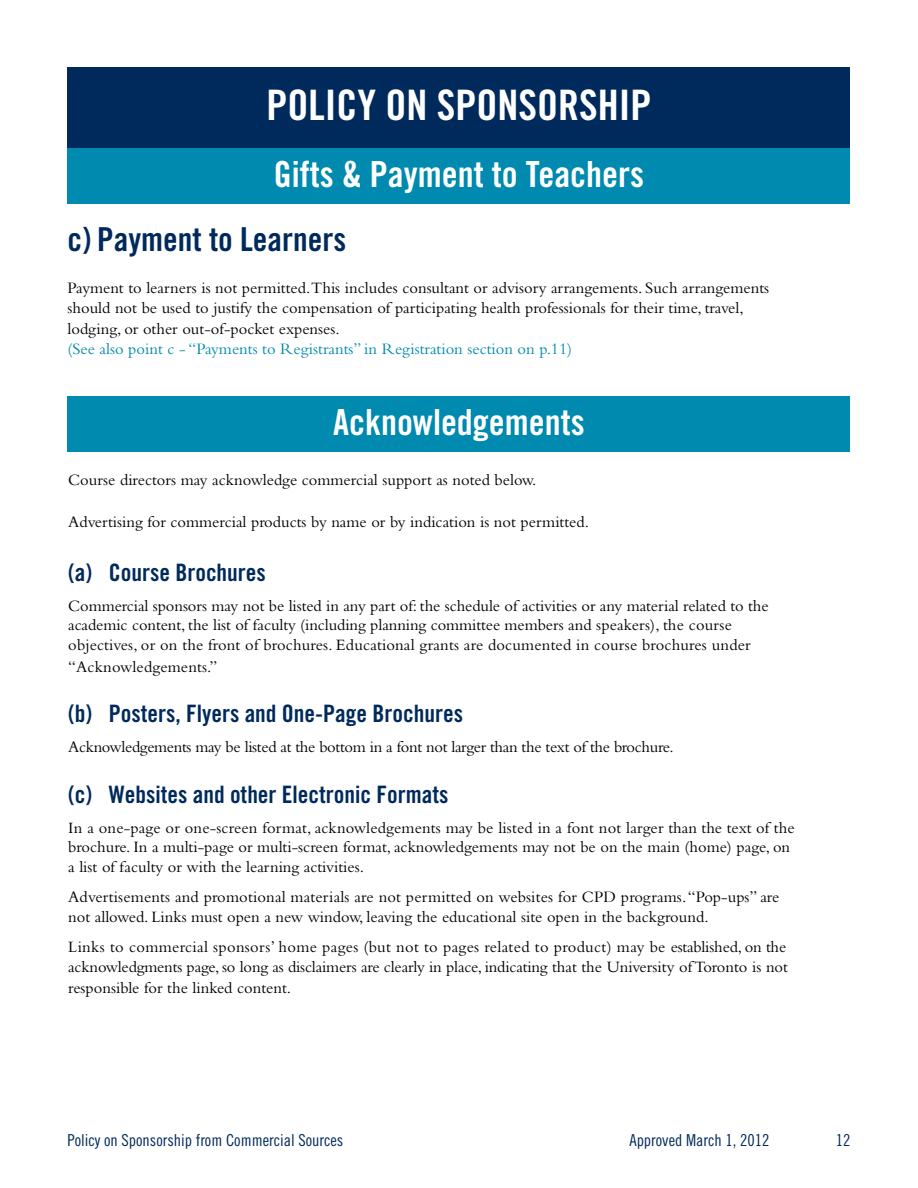
<style>
.page{position:relative;width:918px;height:1188px;background:#fff}
.page>*{position:absolute;margin:0;border:0;box-sizing:border-box;transform-origin:0 0}
.t1{font:42px "Trade Gothic LT Std Bd Cn 20";color:#fff}
.t2{font:36px "Trade Gothic LT Std Bd Cn 20";color:#fff}
.t3{font:33px "Trade Gothic LT Std Bd Cn 20";color:#002a5c}
.t4{font:24px "Trade Gothic LT Std Bd Cn 20";color:#002a5c}
.t5{font:16.5px/19.8px "Bembo Std";color:#000}
.t6{font:16.5px "Bembo Std";letter-spacing:-.02em;color:#000}
.t7{font:16.5px "Bembo Std";color:#008ab0}
.t8{font:16.5px "Trade Gothic LT Std Cn 18";color:#002a5c}
</style>
<div class="page">
<div style="left:68px;top:68px;width:782px;height:81px;background:#002a5c"></div>
<div style="left:68px;top:148px;width:782px;height:56px;background:#008ab0"></div>
<div style="left:68px;top:396px;width:782px;height:56px;background:#008ab0"></div>
<h1 class="t1" style="left:267px;top:79px;width:386px">POLICY ON SPONSORSHIP</h1>
<h2 class="t2" style="left:274px;top:152px;width:372px">Gifts &amp; Payment to Teachers</h2>
<h3 class="t3" style="left:68px;top:220px;width:280px">c) Payment to Learners</h3>
<p class="t5" style="left:68px;top:277px;width:703px">Payment to learners is not permitted.This includes consultant or advisory arrangements. Such arrangements should not be used to justify the compensation of participating health professionals for their time, travel,</p>
<p class="t5" style="left:68px;top:319px;width:274px">lodging, or other out-of-pocket expenses.</p>
<p class="t7" style="left:68px;top:339px;width:506px">(See also point c - “Payments to Registrants” in Registration section on p.11)</p>
<h2 class="t2" style="left:333px;top:400px;width:253px">Acknowledgements</h2>
<p class="t5" style="left:68px;top:470px;width:470px">Course directors may acknowledge commercial support as noted below.</p>
<p class="t5" style="left:68px;top:511px;width:522px">Advertising for commercial products by name or by indication is not permitted.</p>
<h3 class="t4" style="left:68px;top:557px;width:199px">(a) Course Brochures</h3>
<p class="t5" style="left:68px;top:595px;width:702px">Commercial sponsors may not be listed in any part of: the schedule of activities or any material related to the academic content, the list of faculty (including planning committee members and speakers), the course objectives, or on the front of brochures. Educational grants are documented in course brochures under</p>
<p class="t5" style="left:68px;top:656px;width:151px">“Acknowledgements.”</p>
<h3 class="t4" style="left:68px;top:699px;width:396px">(b) Posters, Flyers and One-Page Brochures</h3>
<p class="t6" style="left:68px;top:737px;width:607px">Acknowledgements may be listed at the bottom in a font not larger than the text of the brochure.</p>
<h3 class="t4" style="left:68px;top:779px;width:382px">(c) Websites and other Electronic Formats</h3>
<p class="t5" style="left:68px;top:817px;width:728px">In a one-page or one-screen format, acknowledgements may be listed in a font not larger than the text of the brochure. In a multi-page or multi-screen format, acknowledgements may not be on the main (home) page, on a list of faculty or with the learning activities.</p>
<p class="t5" style="left:68px;top:887px;width:713px">Advertisements and promotional materials are not permitted on websites for CPD programs. “Pop-ups” are not allowed. Links must open a new window, leaving the educational site open in the background.</p>
<p class="t5" style="left:68px;top:937px;width:721px">Links to commercial sponsors’ home pages (but not to pages related to product) may be established, on the acknowledgments page, so long as disclaimers are clearly in place, indicating that the University of Toronto is not</p>
<p class="t5" style="left:68px;top:978px;width:224px">responsible for the linked content.</p>
<p class="t8" style="left:68px;top:1131px;width:277px">Policy on Sponsorship from Commercial Sources</p>
<p class="t8" style="left:629px;top:1131px;width:142px">Approved March 1, 2012</p>
<p class="t8" style="left:836px;top:1130px;width:16px">12</p>
</div>
